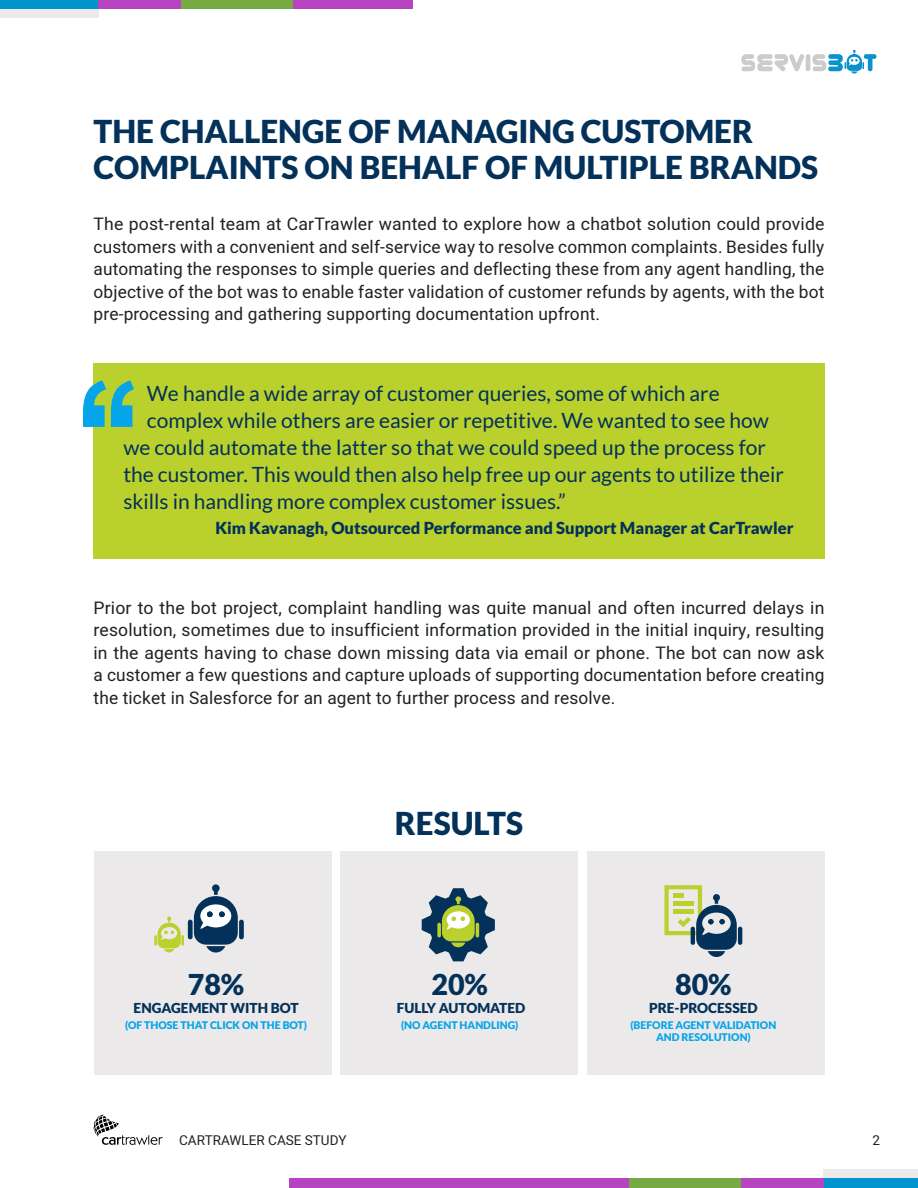
<style>
.page{position:relative;width:918px;height:1188px;background:#fff}
.page>*{position:absolute;margin:0;border:0;box-sizing:border-box;transform-origin:0 0}
.t1{font:900 31.5px/36px "Lato";color:#033159}
.t2{font:900 28.65px "Lato";color:#033159}
.t3{font:21px "Lato";color:#033159}
.t4{font:17.25px/22.5px "Heebo";letter-spacing:.01em;color:#1d2225;text-align:justify}
.t5{font:900 16.5px "Lato";color:#033159}
.t6{font:900 13.65px "Lato";color:#033159}
.t7{font:13.5px "Heebo";color:#1d2225}
.t8{font:900 10.5px/12px "Lato";color:#06a4e9;text-align:center}
</style>
<div class="page">
<div style="left:0;top:0;width:98px;height:18px;background:#ebe9e9"></div>
<div style="left:0;top:0;width:98px;height:9px;background:#0094ce"></div>
<div style="left:292px;top:0;width:120px;height:9px;background:#b643c0"></div>
<div style="left:181px;top:0;width:112px;height:9px;background:#75aa42"></div>
<div style="left:98px;top:0;width:83px;height:9px;background:#b643c0"></div>
<div style="left:824px;top:1170px;width:94px;height:18px;background:#ebe9e9"></div>
<div style="left:824px;top:1178px;width:94px;height:10px;background:#0094ce"></div>
<div style="left:289px;top:1178px;width:341px;height:10px;background:#b643c0"></div>
<div style="left:630px;top:1178px;width:111px;height:10px;background:#75aa42"></div>
<div style="left:741px;top:1178px;width:83px;height:10px;background:#b643c0"></div>
<div style="left:93px;top:363px;width:732px;height:196px;background:#bad02d"></div>
<svg style="left:83px;top:380px;width:51px;height:47px"></svg>
<div style="left:94px;top:852px;width:238px;height:223px;background:#ebe9e9"></div>
<div style="left:340px;top:852px;width:238px;height:223px;background:#ebe9e9"></div>
<div style="left:587px;top:852px;width:238px;height:223px;background:#ebe9e9"></div>
<div style="left:188px;top:920px;width:5px;height:19px;background:#033159;border-radius:2px"></div>
<div style="left:239px;top:920px;width:5px;height:19px;background:#033159;border-radius:2px"></div>
<svg style="left:194px;top:884px;width:44px;height:69px"></svg>
<svg style="left:154px;top:916px;width:30px;height:37px"></svg>
<hr style="left:738px;top:927px;width:4px;height:18px;background:#033159;border-radius:2px">
<svg style="left:664px;top:885px;width:73px;height:72px"></svg>
<svg style="left:422px;top:888px;width:73px;height:73px"></svg>
<svg style="left:741px;top:50px;width:136px;height:24px"></svg>
<svg style="left:94px;top:1115px;width:69px;height:30px"></svg>
<h1 class="t1" style="left:94px;top:113px;width:726px">THE CHALLENGE OF MANAGING CUSTOMER<br>COMPLAINTS ON BEHALF OF MULTIPLE BRANDS</h1>
<p class="t4" style="left:94px;top:213px;width:732px">The post-rental team at CarTrawler wanted to explore how a chatbot solution could provide customers with a convenient and self-service way to resolve common complaints. Besides fully automating the responses to simple queries and deflecting these from any agent handling, the objective of the bot was to enable faster validation of customer refunds by agents, with the bot pre-processing and gathering supporting documentation upfront.</p>
<p class="t3" style="left:147px;top:381px;width:574px">We handle a wide array of customer queries, some of which are</p>
<p class="t3" style="left:147px;top:408px;width:623px">complex while others are easier or repetitive. We wanted to see how</p>
<p class="t3" style="left:123px;top:435px;width:644px">we could automate the latter so that we could speed up the process for</p>
<p class="t3" style="left:123px;top:462px;width:662px">the customer. This would then also help free up our agents to utilize their</p>
<p class="t3" style="left:123px;top:489px;width:444px">skills in handling more complex customer issues.”</p>
<p class="t5" style="left:215px;top:518px;width:580px">Kim Kavanagh, Outsourced Performance and Support Manager at CarTrawler</p>
<p class="t4" style="left:94px;top:596px;width:732px">Prior to the bot project, complaint handling was quite manual and often incurred delays in resolution, sometimes due to insufficient information provided in the initial inquiry, resulting in the agents having to chase down missing data via email or phone. The bot can now ask a customer a few questions and capture uploads of supporting documentation before creating the ticket in Salesforce for an agent to further process and resolve.</p>
<h2 class="t2" style="left:188px;top:968px;width:58px">78%</h2>
<p class="t6" style="left:134px;top:1000px;width:167px">ENGAGEMENT WITH BOT</p>
<p class="t8" style="left:125px;top:1019px;width:184px">(OF THOSE THAT CLICK ON THE BOT)</p>
<h1 class="t1" style="left:395px;top:805px;width:130px">RESULTS</h1>
<h2 class="t2" style="left:431px;top:968px;width:58px">20%</h2>
<p class="t6" style="left:397px;top:1000px;width:130px">FULLY AUTOMATED</p>
<p class="t8" style="left:401px;top:1019px;width:119px">(NO AGENT HANDLING)</p>
<h2 class="t2" style="left:675px;top:968px;width:58px">80%</h2>
<p class="t6" style="left:649px;top:1000px;width:110px">PRE-PROCESSED</p>
<p class="t8" style="left:630px;top:1019px;width:147px">(BEFORE AGENT VALIDATION<br>AND RESOLUTION)</p>
<p class="t7" style="left:179px;top:1131px;width:169px">CARTRAWLER CASE STUDY</p>
<p class="t7" style="left:873px;top:1131px;width:9px">2</p>
</div>
